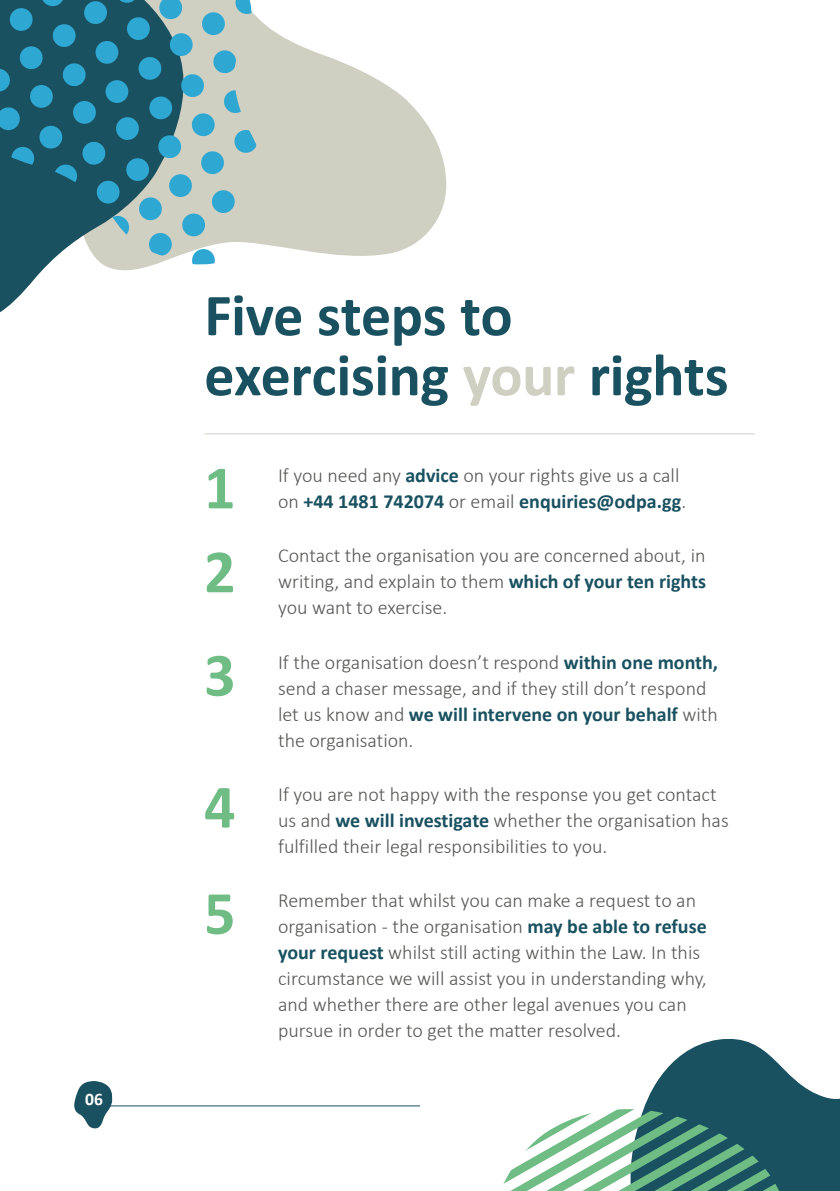
<style>
.page{position:relative;width:840px;height:1191px;background:#fff}
.page>*{position:absolute;margin:0;border:0;box-sizing:border-box;transform-origin:0 0}
.t1{font:700 62px/83.8px "Calibri";color:#6fbc85}
.t2{font:700 60px/60px "Calibri";letter-spacing:-.01em;color:#195160}
.t3{font:300 20px/26px "Calibri";color:#575756}
.t4{font:700 17.6px "Calibri";color:#fff}
.s1{color:#cfcfc2}
.s2{font-weight:700;color:#195160}
</style>
<div class="page">
<svg style="left:643px;top:1038px;width:196px;height:153px;fill:#195160"></svg>
<svg style="left:503px;top:1109px;width:275px;height:82px"></svg>
<svg style="left:74px;top:1081px;width:40px;height:47px"></svg>
<svg style="left:260px;top:20px;width:186px;height:236px;fill:#cfcfc2"></svg>
<svg style="left:0;top:265px;width:152px;height:48px"></svg>
<svg style="left:0;top:0;width:260px;height:265px;background:#5c8f9b"></svg>
<hr style="left:81px;top:1105px;width:339px;height:1px;background:#195160">
<hr style="left:205px;top:433px;width:549px;height:1px;background:#cfcfc2">
<p class="t4" style="left:85px;top:1087px;width:19px">06</p>
<h2 class="t2" style="left:204px;top:285px;width:525px">Five steps to exercising <span class="s1">your</span> rights</h2>
<h1 class="t1" style="left:204px;top:446px;width:33px">1<br>2</h1>
<h1 class="t1" style="left:204px;top:609px;width:33px;line-height:131.8px">3<br>4</h1>
<h1 class="t1" style="left:204px;top:871px;width:33px">5</h1>
<p class="t3" style="left:278px;top:461px;width:409px">If you need any <span class="s2">advice</span> on your rights give us a call on <span class="s2">+44 1481 742074</span> or email <span class="s2">enquiries@odpa.gg</span>.</p>
<p class="t3" style="left:278px;top:541px;width:429px;text-align:justify">Contact the organisation you are concerned about, in writing, and explain to them <span class="s2">which of your ten rights </span>you want to exercise.</p>
<p class="t3" style="left:278px;top:648px;width:441px">If the organisation doesn’t respond <span class="s2">within one month, </span>send a chaser message, and if they still don’t respond let us know and <span class="s2">we will intervene on your behalf</span> with the organisation.</p>
<p class="t3" style="left:278px;top:780px;width:452px">If you are not happy with the response you get contact us and <span class="s2">we will investigate</span> whether the organisation has fulfilled their legal responsibilities to you.</p>
<p class="t3" style="left:278px;top:886px;width:430px">Remember that whilst you can make a request to an organisation - the organisation <span class="s2">may be able to refuse your request</span> whilst still acting within the Law. In this circumstance we will assist you in understanding why, and whether there are other legal avenues you can pursue in order to get the matter resolved.</p>
</div>
